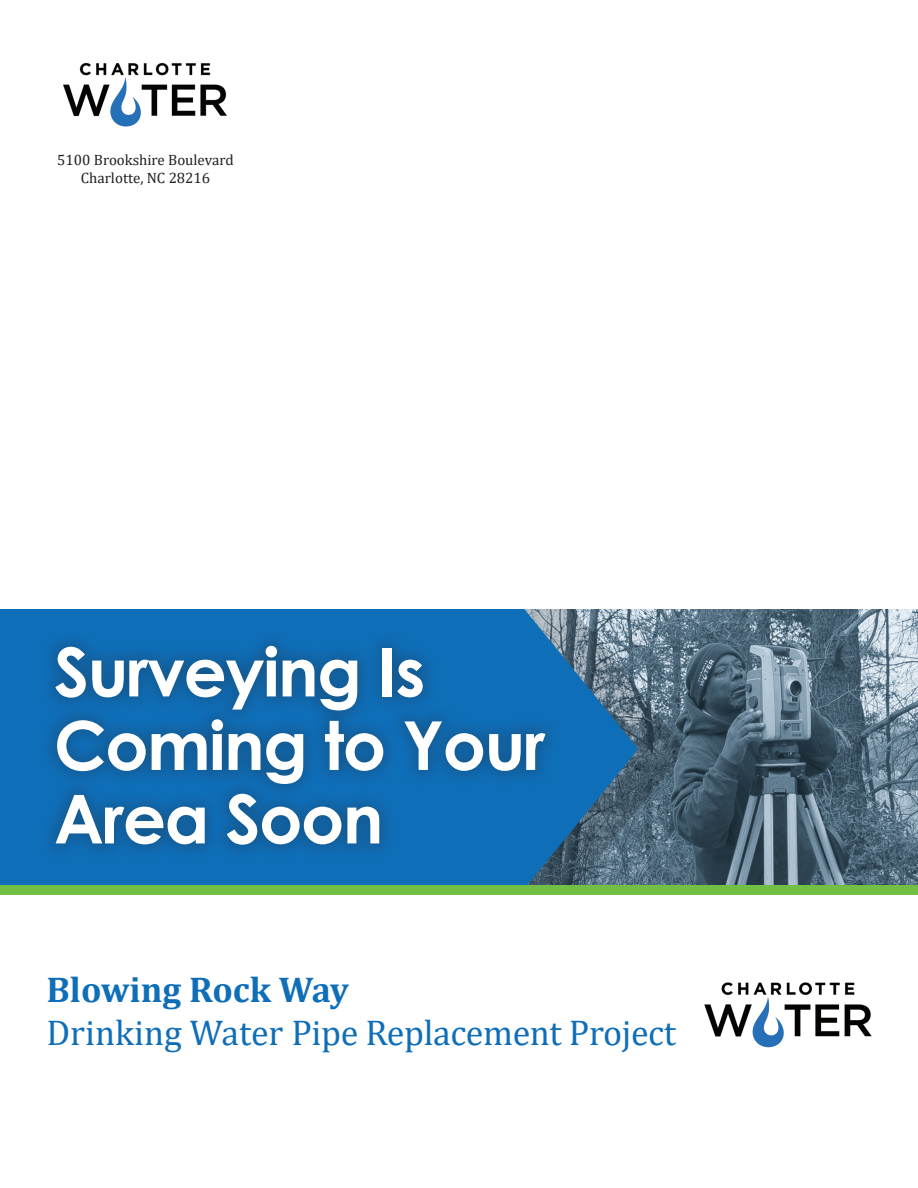
<style>
.page{position:relative;width:918px;height:1188px;background:#fff}
.page>*{position:absolute;margin:0;border:0;box-sizing:border-box;transform-origin:0 0}
.t1{font:700 67.5px/73.5px "Century Gothic";letter-spacing:-.02em;color:#fff}
.t2{font:36px/43.2px "Cambria";letter-spacing:-.01em;color:#0f6eb8}
.t3{font:15px "Cambria";color:#231f20}
.s1{font-weight:700}
</style>
<div class="page">
<img style="left:63px;top:63px;width:164px;height:64px">
<img style="left:704px;top:982px;width:168px;height:66px">
<img style="left:686px;top:609px;width:232px;height:276px">
<svg style="left:638px;top:609px;width:48px;height:276px;background:#587080"></svg>
<svg style="left:0;top:609px;width:638px;height:276px;background:#2670a9"></svg>
<div style="left:0;top:885px;width:918px;height:9px;background:#71bf44"></div>
<div style="left:39px;top:629px;width:523px;height:233px;background:#231f20;opacity:.25"></div>
<p class="t3" style="left:57px;top:151px;width:178px">5100 Brookshire Boulevard</p>
<p class="t3" style="left:81px;top:169px;width:131px">Charlotte, NC 28216</p>
<p class="t1" style="left:54px;top:632px;width:493px">Surveying Is<br>Coming to Your<br>Area Soon</p>
<p class="t2" style="left:46px;top:967px;width:631px"><span class="s1">Blowing Rock Way<br></span>Drinking Water Pipe Replacement Project</p>
</div>
